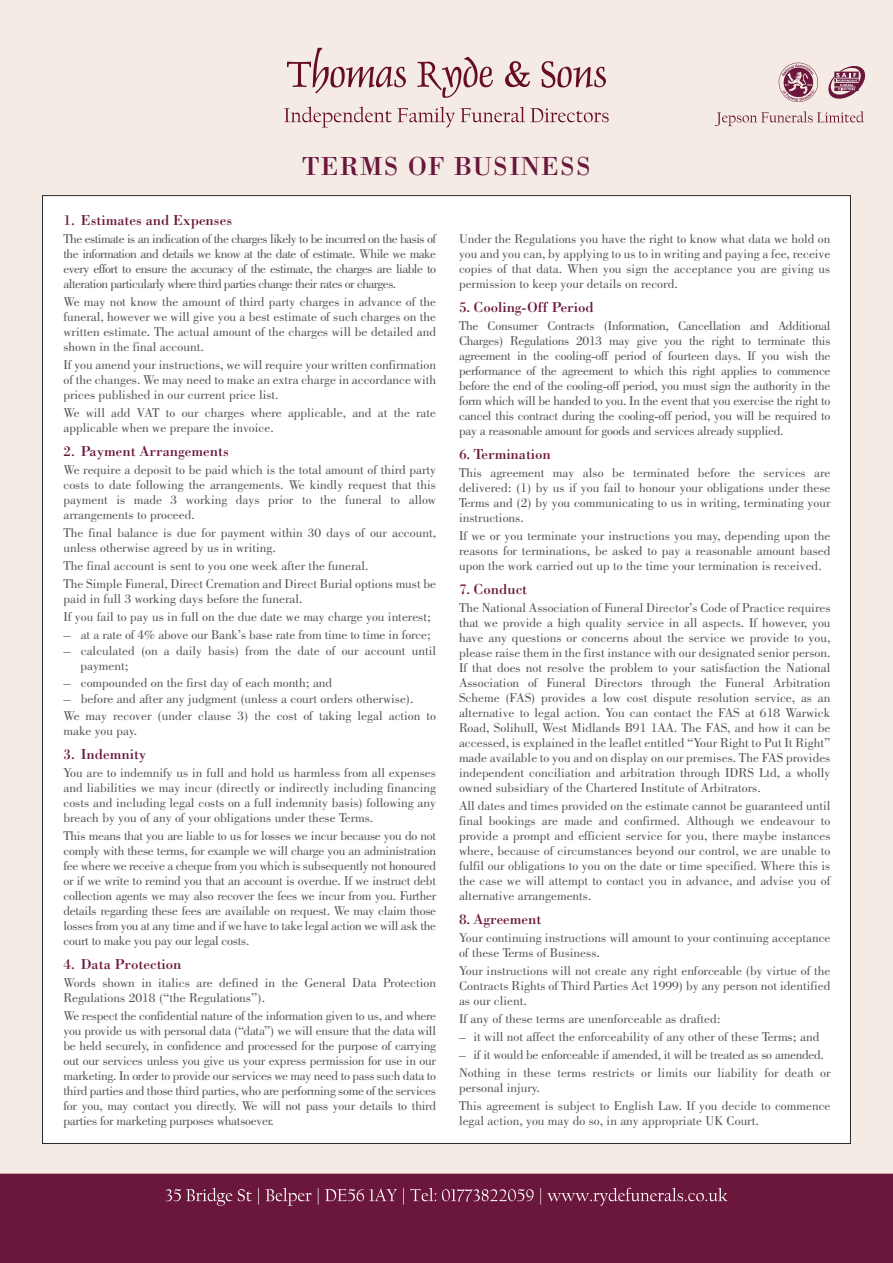
<style>
.page{position:relative;width:893px;height:1263px;background:#f5ebe5}
.page>*{position:absolute;margin:0;border:0;box-sizing:border-box;transform-origin:0 0}
.t1{font:27px "Bodoni BT";letter-spacing:.04em;color:#6a173b}
.t2{font:15px "Bodoni BT";color:#6a173b}
.t3{font:13.5px/15px "Bodoni BT";color:#54555a;text-align:justify}
</style>
<div class="page">
<div style="left:0;top:1174px;width:893px;height:89px;background:#6a173b"></div>
<svg style="left:715px;top:111px;width:149px;height:15px"></svg>
<svg style="left:828px;top:66px;width:37px;height:33px"></svg>
<svg style="left:779px;top:63px;width:39px;height:39px"></svg>
<div style="left:42px;top:195px;width:809px;height:949px;background:#fff;border:1px solid #2b2a29"></div>
<svg style="left:287px;top:48px;width:119px;height:46px"></svg>
<svg style="left:417px;top:57px;width:76px;height:41px"></svg>
<svg style="left:505px;top:61px;width:25px;height:26px"></svg>
<svg style="left:541px;top:61px;width:65px;height:27px"></svg>
<svg style="left:284px;top:107px;width:325px;height:20px"></svg>
<svg style="left:165px;top:1188px;width:87px;height:18px;background:#813b59"></svg>
<svg style="left:258px;top:1188px;width:1px;height:16px"></svg>
<svg style="left:265px;top:1188px;width:47px;height:18px"></svg>
<svg style="left:318px;top:1188px;width:1px;height:16px"></svg>
<svg style="left:325px;top:1188px;width:72px;height:13px"></svg>
<svg style="left:403px;top:1188px;width:1px;height:16px"></svg>
<svg style="left:410px;top:1188px;width:26px;height:13px"></svg>
<svg style="left:442px;top:1189px;width:92px;height:13px"></svg>
<svg style="left:540px;top:1188px;width:1px;height:16px"></svg>
<svg style="left:547px;top:1188px;width:180px;height:18px;background:#7d3655"></svg>
<h1 class="t1" style="left:302px;top:149px;width:291px">TERMS OF BUSINESS</h1>
<p class="t2" style="left:63px;top:210px;width:170px">1. Estimates and Expenses</p>
<p class="t3" style="left:63px;top:231px;width:374px">The estimate is an indication of the charges likely to be incurred on the basis of the information and details we know at the date of estimate. While we make every effort to ensure the accuracy of the estimate, the charges are liable to alteration particularly where third parties change their rates or charges.</p>
<p class="t3" style="left:63px;top:294px;width:374px">We may not know the amount of third party charges in advance of the funeral, however we will give you a best estimate of such charges on the written estimate. The actual amount of the charges will be detailed and shown in the final account.</p>
<p class="t3" style="left:63px;top:356px;width:374px">If you amend your instructions, we will require your written confirmation of the changes. We may need to make an extra charge in accordance with prices published in our current price list.</p>
<p class="t3" style="left:63px;top:404px;width:374px">We will add VAT to our charges where applicable, and at the rate applicable when we prepare the invoice.</p>
<p class="t2" style="left:63px;top:441px;width:167px">2. Payment Arrangements</p>
<p class="t3" style="left:63px;top:462px;width:374px">We require a deposit to be paid which is the total amount of third party costs to date following the arrangements. We kindly request that this payment is made 3 working days prior to the funeral to allow arrangements to proceed.</p>
<p class="t3" style="left:63px;top:525px;width:374px">The final balance is due for payment within 30 days of our account, unless otherwise agreed by us in writing.</p>
<p class="t3" style="left:63px;top:556px;width:374px;line-height:18px">The final account is sent to you one week after the funeral.<br>The Simple Funeral, Direct Cremation and Direct Burial options must be</p>
<p class="t3" style="left:63px;top:589px;width:369px;line-height:18px">paid in full 3 working days before the funeral.<br>If you fail to pay us in full on the due date we may charge you interest;</p>
<p class="t3" style="left:63px;top:626px;width:369px">– at a rate of 4% above our Bank’s base rate from time to time in force;</p>
<p class="t3" style="left:80px;top:643px;width:357px;text-indent:-17px">– calculated (on a daily basis) from the date of our account until payment;</p>
<p class="t3" style="left:63px;top:674px;width:270px">– compounded on the first day of each month; and</p>
<p class="t3" style="left:63px;top:690px;width:374px;line-height:16.5px">– before and after any judgment (unless a court orders otherwise).<br>We may recover (under clause 3) the cost of taking legal action to</p>
<p class="t3" style="left:63px;top:722px;width:75px">make you pay.</p>
<p class="t2" style="left:63px;top:744px;width:84px">3. Indemnity</p>
<p class="t3" style="left:63px;top:765px;width:374px">You are to indemnify us in full and hold us harmless from all expenses and liabilities we may incur (directly or indirectly including financing costs and including legal costs on a full indemnity basis) following any breach by you of any of your obligations under these Terms.</p>
<p class="t3" style="left:63px;top:828px;width:374px">This means that you are liable to us for losses we incur because you do not comply with these terms, for example we will charge you an administration fee where we receive a cheque from you which is subsequently not honoured or if we write to remind you that an account is overdue. If we instruct debt collection agents we may also recover the fees we incur from you. Further details regarding these fees are available on request. We may claim those losses from you at any time and if we have to take legal action we will ask the court to make you pay our legal costs.</p>
<p class="t2" style="left:63px;top:954px;width:120px">4. Data Protection</p>
<p class="t3" style="left:63px;top:975px;width:374px">Words shown in italics are defined in the General Data Protection<br>Regulations 2018 (“the Regulations”).</p>
<p class="t3" style="left:63px;top:1008px;width:374px">We respect the confidential nature of the information given to us, and where you provide us with personal data (“data”) we will ensure that the data will be held securely, in confidence and processed for the purpose of carrying out our services unless you give us your express permission for use in our marketing. In order to provide our services we may need to pass such data to third parties and those third parties, who are performing some of the services for you, may contact you directly. We will not pass your details to third parties for marketing purposes whatsoever.</p>
<p class="t3" style="left:459px;top:230px;width:373px">Under the Regulations you have the right to know what data we hold on you and you can, by applying to us to in writing and paying a fee, receive copies of that data. When you sign the acceptance you are giving us permission to keep your details on record.</p>
<p class="t2" style="left:459px;top:297px;width:136px">5. Cooling-Off Period</p>
<p class="t3" style="left:459px;top:317px;width:373px">The Consumer Contracts (Information, Cancellation and Additional Charges) Regulations 2013 may give you the right to terminate this agreement in the cooling-off period of fourteen days. If you wish the performance of the agreement to which this right applies to commence before the end of the cooling-off period, you must sign the authority in the form which will be handed to you. In the event that you exercise the right to cancel this contract during the cooling-off period, you will be required to pay a reasonable amount for goods and services already supplied.</p>
<p class="t2" style="left:459px;top:444px;width:93px">6. Termination</p>
<p class="t3" style="left:459px;top:464px;width:373px">This agreement may also be terminated before the services are delivered: (1) by us if you fail to honour your obligations under these Terms and (2) by you communicating to us in writing, terminating your instructions.</p>
<p class="t3" style="left:459px;top:527px;width:373px">If we or you terminate your instructions you may, depending upon the reasons for terminations, be asked to pay a reasonable amount based upon the work carried out up to the time your termination is received.</p>
<p class="t2" style="left:459px;top:579px;width:70px">7. Conduct</p>
<p class="t3" style="left:459px;top:599px;width:373px">The National Association of Funeral Director’s Code of Practice requires that we provide a high quality service in all aspects. If however, you have any questions or concerns about the service we provide to you, please raise them in the first instance with our designated senior person.<br>If that does not resolve the problem to your satisfaction the National Association of Funeral Directors through the Funeral Arbitration Scheme (FAS) provides a low cost dispute resolution service, as an alternative to legal action. You can contact the FAS at 618 Warwick Road, Solihull, West Midlands B91 1AA. The FAS, and how it can be accessed, is explained in the leaflet entitled “Your Right to Put It Right” made available to you and on display on our premises. The FAS provides independent conciliation and arbitration through IDRS Ltd, a wholly owned subsidiary of the Chartered Institute of Arbitrators.</p>
<p class="t3" style="left:459px;top:797px;width:373px">All dates and times provided on the estimate cannot be guaranteed until final bookings are made and confirmed. Although we endeavour to provide a prompt and efficient service for you, there maybe instances where, because of circumstances beyond our control, we are unable to fulfil our obligations to you on the date or time specified. Where this is the case we will attempt to contact you in advance, and advise you of alternative arrangements.</p>
<p class="t2" style="left:459px;top:909px;width:84px">8. Agreement</p>
<p class="t3" style="left:459px;top:929px;width:373px">Your continuing instructions will amount to your continuing acceptance of these Terms of Business.</p>
<p class="t3" style="left:459px;top:962px;width:373px">Your instructions will not create any right enforceable (by virtue of the Contracts Rights of Third Parties Act 1999) by any person not identified as our client.</p>
<p class="t3" style="left:459px;top:1010px;width:263px">If any of these terms are unenforceable as drafted:</p>
<p class="t3" style="left:459px;top:1028px;width:362px">– it will not affect the enforceability of any other of these Terms; and</p>
<p class="t3" style="left:459px;top:1045px;width:373px;line-height:18px">– if it would be enforceable if amended, it will be treated as so amended.<br>Nothing in these terms restricts or limits our liability for death or</p>
<p class="t3" style="left:459px;top:1078px;width:373px;line-height:18px">personal injury.<br>This agreement is subject to English Law. If you decide to commence</p>
<p class="t3" style="left:459px;top:1112px;width:301px">legal action, you may do so, in any appropriate UK Court.</p>
</div>
